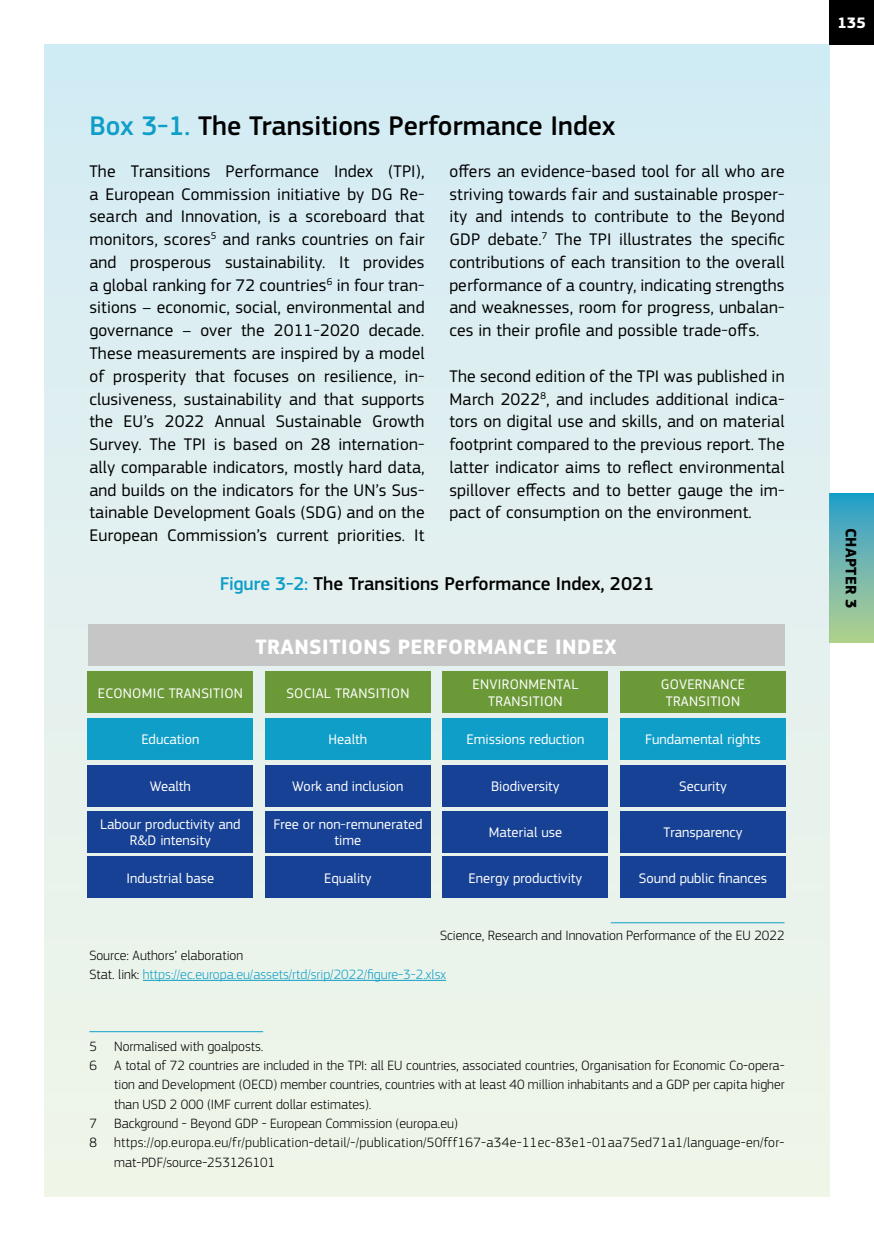
<style>
.page{position:relative;width:874px;height:1241px;background:#fff}
.page>*{position:absolute;margin:0;border:0;box-sizing:border-box;transform-origin:0 0}
.t1{font:500 28px "EC Square Sans Pro";color:#000}
.t2{font:700 21.7px "EC Square Sans Pro";letter-spacing:.02em;color:#fff}
.t3{font:500 19.25px "EC Square Sans Pro";color:#000}
.t4{font:17.5px/22.8px "EC Square Sans Pro";letter-spacing:.01em;color:#000;text-align:justify}
.t5{font:700 15.75px "EC Square Sans Pro";letter-spacing:.02em;color:#000}
.t6{font:700 15.75px "EC Square Sans Pro";color:#fff}
.t7{font:14.35px/16.3px "EC Square Sans Pro";color:#fff;text-align:center}
.t8{font:14.35px/16.3px "EC Square Sans Pro";letter-spacing:.02em;color:#fff;text-align:center}
.t9{font:300 14px "EC Square Sans Pro";color:#000}
.t10{font:300 14px "EC Square Sans Pro";letter-spacing:.02em;color:#000}
.t11{font:300 14px/19.2px "EC Square Sans Pro";color:#0f9ec8}
.s1{color:#0f9ec8}
.s2{color:#000}
</style>
<div class="page">
<div style="left:828px;top:0;width:45px;height:45px;background:#000"></div>
<svg style="left:828px;top:493px;width:45px;height:149px;background:#72b8ae"></svg>
<div style="left:44px;top:44px;width:784px;height:1152px;background:linear-gradient(to bottom,#d3ebf5,#eff4e7)"></div>
<hr style="left:89px;top:1031px;width:174px;height:1px;background:#0f9ec8">
<hr style="left:610px;top:922px;width:174px;height:1px;background:#0f9ec8">
<hr style="left:143px;top:979px;width:303px;height:1px;background:#0f9ec8">
<div style="left:88px;top:671px;width:165px;height:42px;background:#6c9938"></div>
<div style="left:88px;top:718px;width:165px;height:41px;background:#0f9ec8"></div>
<div style="left:265px;top:718px;width:165px;height:41px;background:#0f9ec8"></div>
<div style="left:442px;top:718px;width:165px;height:41px;background:#0f9ec8"></div>
<div style="left:620px;top:718px;width:165px;height:41px;background:#0f9ec8"></div>
<div style="left:88px;top:764px;width:165px;height:42px;background:#164194"></div>
<div style="left:88px;top:810px;width:165px;height:42px;background:#164194"></div>
<div style="left:88px;top:856px;width:165px;height:42px;background:#164194"></div>
<div style="left:265px;top:764px;width:165px;height:42px;background:#164194"></div>
<div style="left:265px;top:810px;width:165px;height:42px;background:#164194"></div>
<div style="left:265px;top:856px;width:165px;height:42px;background:#164194"></div>
<div style="left:442px;top:764px;width:165px;height:42px;background:#164194"></div>
<div style="left:442px;top:810px;width:165px;height:42px;background:#164194"></div>
<div style="left:442px;top:856px;width:165px;height:42px;background:#164194"></div>
<div style="left:620px;top:764px;width:165px;height:42px;background:#164194"></div>
<div style="left:620px;top:810px;width:165px;height:42px;background:#164194"></div>
<div style="left:620px;top:856px;width:165px;height:42px;background:#164194"></div>
<div style="left:265px;top:671px;width:165px;height:42px;background:#6c9938"></div>
<div style="left:442px;top:671px;width:165px;height:42px;background:#6c9938"></div>
<div style="left:620px;top:671px;width:165px;height:42px;background:#6c9938"></div>
<div style="left:88px;top:624px;width:696px;height:42px;background:#c6c6c6"></div>
<h1 class="t1" style="left:89px;top:110px;width:527px"><span class="s1">Box 3-1.</span> The Transitions Performance Index</h1>
<p class="t4" style="left:89px;top:160px;width:336px">The Transitions Performance Index (TPI), a European Commission initiative by DG Re&shy;search and Innovation, is a scoreboard that monitors, scores<sup>5</sup> and ranks countries on fair and prosperous sustainability. It provides a global ranking for 72 countries<sup>6</sup> in four tran&shy;sitions – economic, social, environmental and governance – over the 2011-2020 decade.<br>These measurements are inspired by a model of prosperity that focuses on resilience, in&shy;clusiveness, sustainability and that supports the EU’s 2022 Annual Sustainable Growth Survey. The TPI is based on 28 internation&shy;ally comparable indicators, mostly hard data, and builds on the indicators for the UN’s Sus&shy;tainable Development Goals (SDG) and on the European Commission’s current priorities. It</p>
<p class="t4" style="left:449px;top:160px;width:336px">offers an evidence-based tool for all who are striving towards fair and sustainable prosper&shy;ity and intends to contribute to the Beyond GDP debate.<sup>7</sup> The TPI illustrates the specific contributions of each transition to the overall performance of a country, indicating strengths and weaknesses, room for progress, unbalan&shy;ces in their profile and possible trade-offs.</p>
<p class="t4" style="left:449px;top:364px;width:336px">The second edition of the TPI was published in March 2022<sup>8</sup>, and includes additional indica&shy;tors on digital use and skills, and on material footprint compared to the previous report. The latter indicator aims to reflect environmental spillover effects and to better gauge the im&shy;pact of consumption on the environment.</p>
<p class="t3" style="left:220px;top:572px;width:435px"><span class="s1">Figure 3-2:</span> The Transitions Performance Index, 2021</p>
<p class="t2" style="left:255px;top:633px;width:363px">TRANSITIONS PERFORMANCE INDEX</p>
<p class="t8" style="left:286px;top:684px;width:124px">SOCIAL TRANSITION</p>
<p class="t8" style="left:472px;top:676px;width:107px">ENVIRONMENTAL<br>TRANSITION</p>
<p class="t8" style="left:660px;top:676px;width:86px">GOVERNANCE<br>TRANSITION</p>
<p class="t8" style="left:98px;top:684px;width:147px">ECONOMIC TRANSITION</p>
<p class="t7" style="left:141px;top:731px;width:59px">Education</p>
<p class="t7" style="left:328px;top:731px;width:40px">Health</p>
<p class="t7" style="left:466px;top:731px;width:119px">Emissions reduction</p>
<p class="t7" style="left:645px;top:731px;width:117px">Fundamental rights</p>
<p class="t7" style="left:150px;top:778px;width:43px">Wealth</p>
<p class="t7" style="left:100px;top:815px;width:142px">Labour productivity and<br>R&amp;D intensity</p>
<p class="t7" style="left:126px;top:869px;width:89px">Industrial base</p>
<p class="t7" style="left:292px;top:778px;width:113px">Work and inclusion</p>
<p class="t7" style="left:273px;top:815px;width:150px">Free or non-remunerated time</p>
<p class="t7" style="left:324px;top:869px;width:49px">Equality</p>
<p class="t7" style="left:491px;top:778px;width:70px">Biodiversity</p>
<p class="t7" style="left:488px;top:824px;width:75px">Material use</p>
<p class="t7" style="left:468px;top:869px;width:115px">Energy productivity</p>
<p class="t7" style="left:679px;top:778px;width:49px">Security</p>
<p class="t7" style="left:663px;top:824px;width:80px">Transparency</p>
<p class="t7" style="left:638px;top:869px;width:130px">Sound public finances</p>
<p class="t9" style="left:440px;top:927px;width:346px">Science, Research and Innovation Performance of the EU 2022</p>
<p class="t11" style="left:89px;top:945px;width:358px"><span class="s2">Source: Authors’ elaboration<br>Stat. link:</span> https://ec.europa.eu/assets/rtd/srip/2022/figure-3-2.xlsx</p>
<p class="t9" style="left:89px;top:1037px;width:175px">5 Normalised with goalposts.</p>
<p class="t9" style="left:89px;top:1057px;width:696px">6 A total of 72 countries are included in the TPI: all EU countries, associated countries, Organisation for Economic Co-opera-</p>
<p class="t9" style="left:114px;top:1076px;width:671px">tion and Development (OECD) member countries, countries with at least 40 million inhabitants and a GDP per capita higher</p>
<p class="t9" style="left:114px;top:1095px;width:258px">than USD 2 000 (IMF current dollar estimates).</p>
<p class="t9" style="left:89px;top:1114px;width:370px">7 Background - Beyond GDP - European Commission (europa.eu)</p>
<p class="t10" style="left:89px;top:1134px;width:696px">8 https://op.europa.eu/fr/publication-detail/-/publication/50fff167-a34e-11ec-83e1-01aa75ed71a1/language-en/for-</p>
<p class="t9" style="left:114px;top:1153px;width:163px">mat-PDF/source-253126101</p>
<p class="t6" style="left:837px;top:14px;width:30px">135</p>
<p class="t5" style="left:859px;top:527px;width:82px;rotate:90deg">CHAPTER 3</p>
</div>
